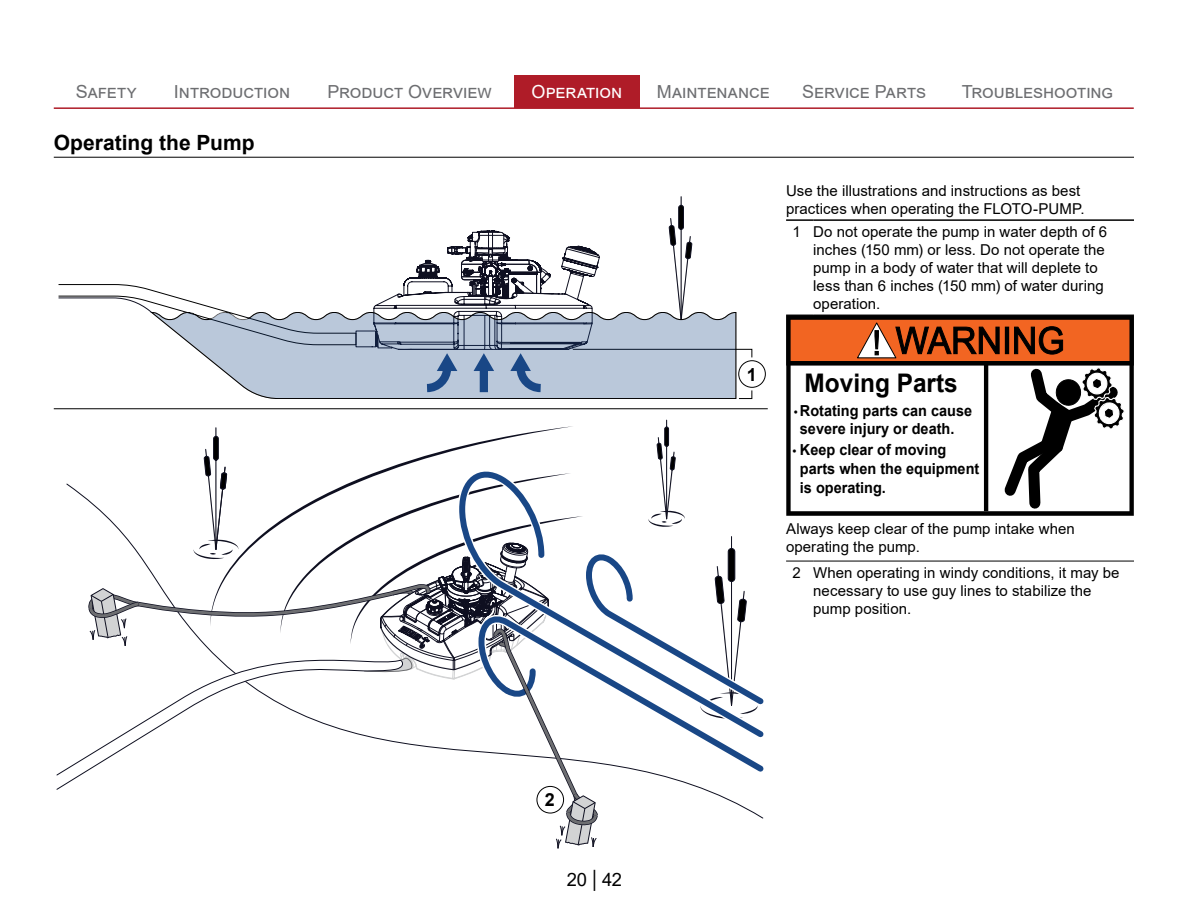
<style>
.page{position:relative;width:1188px;height:918px;background:#fff}
.page>*{position:absolute;margin:0;border:0;box-sizing:border-box;transform-origin:0 0}
.t1{font:700 25.65px "Arial";color:#000;scale:.95 1}
.t2{font:700 21px "Arial";color:#000}
.t3{font:18.3px "Arial";color:#000}
.t4{font:18px "Arial";letter-spacing:-.005em;color:#6d6e71}
.t5{font:18px "Arial";letter-spacing:-.005em;color:#fff}
.t6{font:700 18px "Arial";color:#000}
.t7{font:700 15.15px/18.9px "Arial";color:#000;scale:.95 1}
.t8{font:15px/18px "Arial";letter-spacing:.005em;color:#000}
.s1{font-family:"Arial Narrow";font-size:22.5px}
.s2{font-family:"Myriad Pro";font-weight:400}
</style>
<div class="page">
<hr style="left:54px;top:107px;width:1080px;height:2px;background:#af1c28">
<div style="left:514px;top:75px;width:126px;height:32px;background:#af1c28"></div>
<hr style="left:54px;top:157px;width:1080px;height:1px;background:#000">
<hr style="left:54px;top:408px;width:714px;height:1px;background:#000">
<svg style="left:58px;top:156px;width:695px;height:244px"></svg>
<div style="left:739px;top:361px;width:26px;height:26px;background:#fff;border-radius:50%"></div>
<div style="left:739px;top:361px;width:27px;height:27px;border:1px solid #000;border-radius:50%"></div>
<svg style="left:86px;top:419px;width:678px;height:430px"></svg>
<div style="left:537px;top:786px;width:27px;height:27px;background:#fff;border-radius:50%"></div>
<div style="left:537px;top:786px;width:27px;height:27px;border:1px solid #000;border-radius:50%"></div>
<hr style="left:786px;top:219px;width:27px;height:2px;background:#000">
<hr style="left:813px;top:219px;width:321px;height:2px;background:#000">
<svg style="left:786px;top:561px;width:27px;height:1px"></svg>
<hr style="left:813px;top:561px;width:321px;height:1px;background:#000">
<svg style="left:786px;top:315px;width:348px;height:200px"></svg>
<p class="t4" style="left:76px;top:79px;width:62px">Safety</p>
<p class="t4" style="left:174px;top:79px;width:118px">Introduction</p>
<p class="t4" style="left:327px;top:79px;width:166px">Product Overview</p>
<p class="t5" style="left:532px;top:79px;width:92px">Operation</p>
<p class="t4" style="left:657px;top:79px;width:114px">Maintenance</p>
<p class="t4" style="left:802px;top:79px;width:125px">Service Parts</p>
<p class="t4" style="left:962px;top:79px;width:153px">Troubleshooting</p>
<h2 class="t2" style="left:54px;top:128px;width:202px">Operating the Pump</h2>
<p class="t6" style="left:545px;top:787px;width:12px">2</p>
<p class="t3" style="left:567px;top:867px;width:57px">20 <span class="s1">|</span> 42</p>
<p class="t6" style="left:747px;top:362px;width:12px">1</p>
<p class="t8" style="left:786px;top:182px;width:300px">Use the illustrations and instructions as best practices when operating the FLOTO-PUMP.</p>
<p class="t8" style="left:813px;top:223px;width:295px;text-indent:-21px">1 Do not operate the pump in water depth of 6 inches (150 mm) or less. Do not operate the pump in a body of water that will deplete to less than 6 inches (150 mm) of water during operation.</p>
<h1 class="t1" style="left:805px;top:365px;width:163px">Moving Parts</h1>
<p class="t7" style="left:794px;top:401px;width:189px"><span class="s2">•</span>Rotating parts can cause</p>
<p class="t7" style="left:800px;top:441px;width:190px;text-indent:-7px"><span class="s2">•</span> Keep clear of moving parts when the equipment is operating.</p>
<p class="t7" style="left:800px;top:420px;width:164px">severe injury or death.</p>
<p class="t8" style="left:786px;top:519px;width:290px">Always keep clear of the pump intake when operating the pump.</p>
<p class="t8" style="left:813px;top:564px;width:308px;text-indent:-21px">2 When operating in windy conditions, it may be necessary to use guy lines to stabilize the pump position.</p>
</div>
